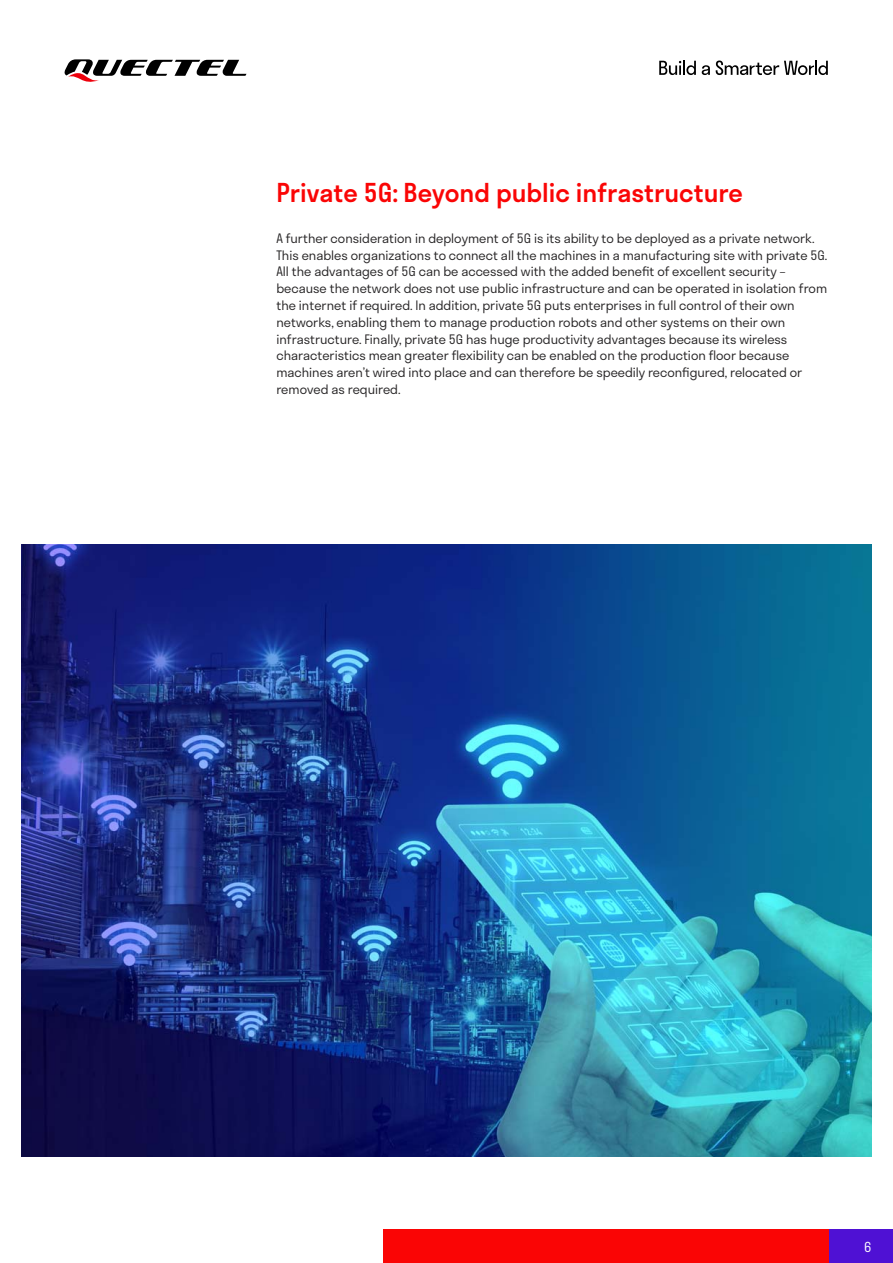
<style>
.page{position:relative;width:893px;height:1263px;background:#fff}
.page>*{position:absolute;margin:0;border:0;box-sizing:border-box;transform-origin:0 0}
.t1{font:500 25.5px "Stratos";color:#fa0505}
.t2{font:300 13.5px "Stratos";color:#fff}
.t3{font:300 12.75px/16.8px "Stratos";color:#272526}
</style>
<div class="page">
<img style="left:21px;top:544px;width:851px;height:613px">
<svg style="left:64px;top:59px;width:182px;height:23px"></svg>
<svg style="left:659px;top:61px;width:37px;height:14px"></svg>
<svg style="left:702px;top:65px;width:8px;height:10px"></svg>
<svg style="left:716px;top:61px;width:112px;height:14px"></svg>
<div style="left:383px;top:1229px;width:510px;height:34px;background:#fa0505"></div>
<div style="left:829px;top:1229px;width:64px;height:34px;background:#4f11d4"></div>
<h1 class="t1" style="left:276px;top:178px;width:468px">Private 5G: Beyond public infrastructure</h1>
<p class="t3" style="left:276px;top:230px;width:552px">A further consideration in deployment of 5G is its ability to be deployed as a private network.<br>This enables organizations to connect all the machines in a manufacturing site with private 5G.<br>All the advantages of 5G can be accessed with the added benefit of excellent security – because the network does not use public infrastructure and can be operated in isolation from the internet if required. In addition, private 5G puts enterprises in full control of their own networks, enabling them to manage production robots and other systems on their own infrastructure. Finally, private 5G has huge productivity advantages because its wireless characteristics mean greater flexibility can be enabled on the production floor because machines aren’t wired into place and can therefore be speedily reconfigured, relocated or removed as required.</p>
<p class="t2" style="left:864px;top:1239px;width:9px">6</p>
</div>
